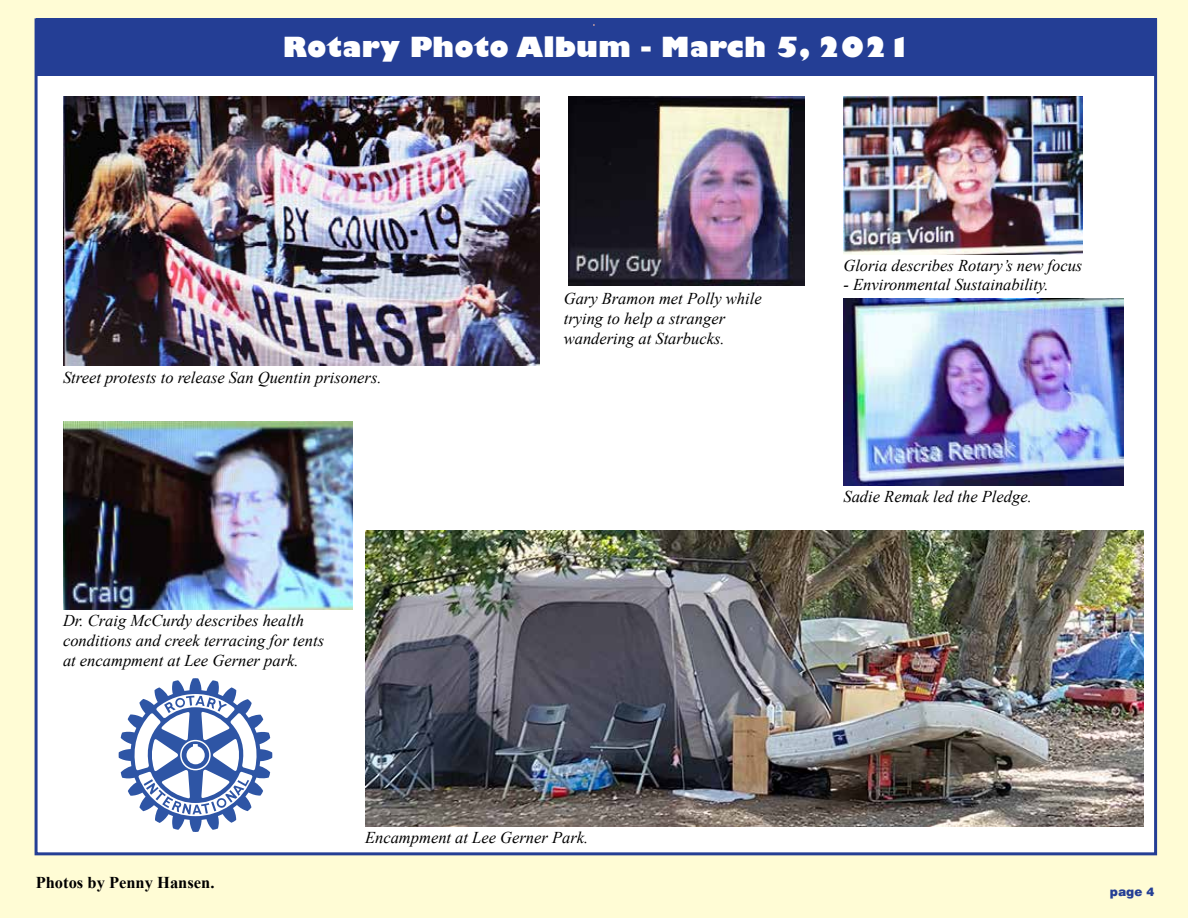
<style>
.page{position:relative;width:1188px;height:918px;background:#fffcd5}
.page>*{position:absolute;margin:0;border:0;box-sizing:border-box;transform-origin:0 0}
.t1{font:800 27px "Gill Sans";letter-spacing:.01em;color:#fff}
.t2{font:italic 16.5px/19.8px "Times New Roman";color:#000}
.t3{font:700 16.5px "Times New Roman";color:#000}
.t4{font:900 12px "Swiss 721 BT";color:#243e95}
</style>
<div class="page">
<div style="left:35px;top:18px;width:1122px;height:837px;background:#fff;border:3px solid #243e95"></div>
<div style="left:37px;top:18px;width:1120px;height:58px;background:#243e95"></div>
<svg style="left:119px;top:678px;width:153px;height:154px"></svg>
<img style="left:63px;top:422px;width:290px;height:187px">
<img style="left:365px;top:530px;width:779px;height:296px">
<img style="left:568px;top:96px;width:236px;height:190px">
<img style="left:843px;top:96px;width:240px;height:159px">
<img style="left:843px;top:299px;width:281px;height:187px">
<img style="left:63px;top:96px;width:476px;height:269px">
<h1 class="t1" style="left:283px;top:30px;width:630px">Rotary Photo Album - March 5, 2021</h1>
<p class="t2" style="left:63px;top:367px;width:320px">Street protests to release San Quentin prisoners.</p>
<p class="t2" style="left:63px;top:610px;width:263px">Dr. Craig McCurdy describes health conditions and creek terracing for tents at encampment at Lee Gerner park.</p>
<p class="t2" style="left:564px;top:289px;width:199px">Gary Bramon met Polly while trying to help a stranger wandering at Starbucks.</p>
<p class="t3" style="left:36px;top:871px;width:180px">Photos by Penny Hansen.</p>
<p class="t2" style="left:365px;top:828px;width:225px">Encampment at Lee Gerner Park.</p>
<p class="t2" style="left:843px;top:255px;width:240px">Gloria describes Rotary’s new focus</p>
<p class="t2" style="left:843px;top:275px;width:207px">- Environmental Sustainability.</p>
<p class="t2" style="left:843px;top:486px;width:190px">Sadie Remak led the Pledge.</p>
<p class="t4" style="left:1110px;top:885px;width:46px">page 4</p>
</div>
